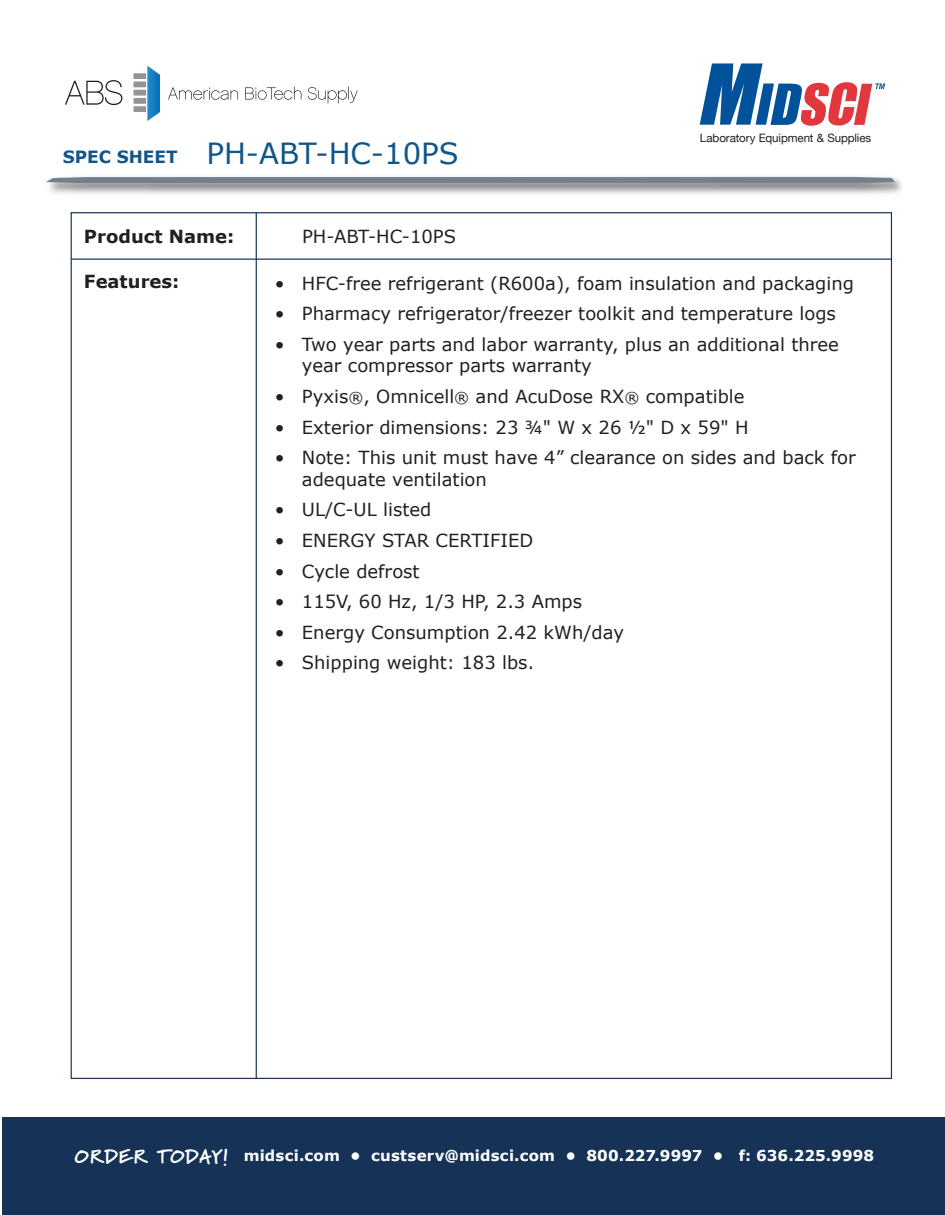
<style>
.page{position:relative;width:945px;height:1215px;background:#fff}
.page>*{position:absolute;margin:0;border:0;box-sizing:border-box;transform-origin:0 0}
.t1{font:29.1px "Verdana";color:#11568a}
.t2{font:18px/21.6px "Verdana";color:#231f20}
.t3{font:700 18px "Verdana";color:#231f20}
.t4{font:700 15px "Verdana";letter-spacing:.01em;color:#fff}
.t5{font:11.55px "Helvetica Neue";letter-spacing:-.01em;color:#231f20}
.s1{font-weight:700;font-size:16.95px}
.s2{font-size:15px}
.s3{font-family:"Marydale";font-weight:900;font-size:19.5px}
</style>
<div class="page">
<svg style="left:65px;top:80px;width:57px;height:25px"></svg>
<svg style="left:168px;top:87px;width:70px;height:13px"></svg>
<svg style="left:245px;top:87px;width:56px;height:13px"></svg>
<svg style="left:308px;top:87px;width:50px;height:17px"></svg>
<div style="left:133px;top:106px;width:13px;height:6px;background:#929497"></div>
<div style="left:133px;top:98px;width:13px;height:6px;background:#929497"></div>
<div style="left:133px;top:90px;width:13px;height:6px;background:#929497"></div>
<div style="left:133px;top:81px;width:13px;height:6px;background:#929497"></div>
<div style="left:133px;top:73px;width:13px;height:6px;background:#929497"></div>
<svg style="left:147px;top:66px;width:13px;height:55px"></svg>
<svg style="left:46px;top:177px;width:849px;height:6px;background:#76838f"></svg>
<div style="left:2px;top:1117px;width:943px;height:98px;background:#163257"></div>
<svg style="left:700px;top:63px;width:185px;height:63px"></svg>
<hr style="left:71px;top:259px;width:820px;height:1px;background:#163257">
<hr style="left:256px;top:213px;width:1px;height:865px;background:#163257">
<h1 class="t1" style="left:63px;top:134px;width:398px"><span class="s1">SPEC SHEET</span> PH-ABT-HC-10PS</h1>
<p class="t5" style="left:700px;top:130px;width:173px">Laboratory Equipment &amp; Supplies</p>
<p class="t3" style="left:84px;top:225px;width:152px">Product Name:</p>
<p class="t3" style="left:84px;top:269px;width:97px">Features:</p>
<p class="t2" style="left:302px;top:226px;width:156px">PH-ABT-HC-10PS</p>
<p class="t2" style="left:275px;top:273px;width:581px">• HFC-free refrigerant (R600a), foam insulation and packaging</p>
<p class="t2" style="left:275px;top:303px;width:563px">• Pharmacy refrigerator/freezer toolkit and temperature logs</p>
<p class="t2" style="left:302px;top:334px;width:539px;text-indent:-27px">• Two year parts and labor warranty, plus an additional three year compressor parts warranty</p>
<p class="t2" style="left:275px;top:386px;width:471px">• Pyxis<span class="s2">®</span>, Omnicell<span class="s2">®</span> and AcuDose RX<span class="s2">®</span> compatible</p>
<p class="t2" style="left:275px;top:417px;width:475px">• Exterior dimensions: 23 ¾" W x 26 ½" D x 59" H</p>
<p class="t2" style="left:302px;top:447px;width:555px;text-indent:-27px">• Note: This unit must have 4” clearance on sides and back for adequate ventilation</p>
<p class="t2" style="left:275px;top:499px;width:158px">• UL/C-UL listed</p>
<p class="t2" style="left:275px;top:530px;width:260px">• ENERGY STAR CERTIFIED</p>
<p class="t2" style="left:275px;top:561px;width:146px">• Cycle defrost</p>
<p class="t2" style="left:275px;top:591px;width:309px">• 115V, 60 Hz, 1/3 HP, 2.3 Amps</p>
<p class="t2" style="left:275px;top:622px;width:351px">• Energy Consumption 2.42 kWh/day</p>
<p class="t2" style="left:275px;top:652px;width:261px">• Shipping weight: 183 lbs.</p>
<p class="t4" style="left:75px;top:1146px;width:801px"><span class="s3">ORDER TODAY!</span> midsci.com • custserv@midsci.com • 800.227.9997 • f: 636.225.9998</p>
</div>
